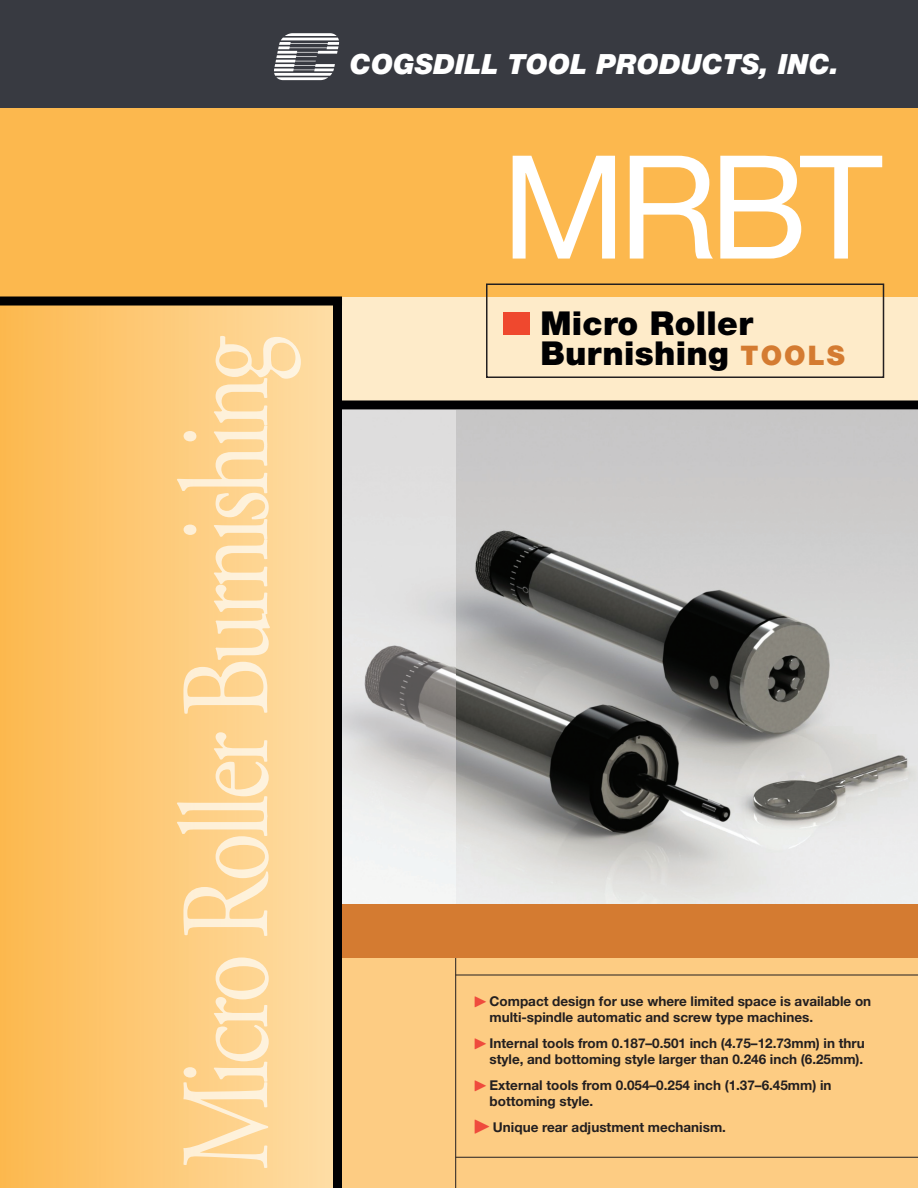
<style>
.page{position:relative;width:918px;height:1188px;background:#fff}
.page>*{position:absolute;margin:0;border:0;box-sizing:border-box;transform-origin:0 0}
.t1{font:144px "Helvetica Neue";color:#fff}
.t2{font:900 33px/30px "Helvetica Neue";letter-spacing:.01em;color:#000002}
.t3{font:italic 900 27.9px "Helvetica Neue";color:#fff}
.t4{font:700 13.5px/15.8px "Helvetica Neue";color:#231f20}
.s1{font-size:27px;color:#d47b31}
.s2{font-family:"Carta";font-weight:400;font-size:10.5px;color:#ef4b3d}
.s3{font-family:"Carta";font-weight:400;color:#ef4b3d}
</style>
<div class="page">
<div style="left:338px;top:918px;width:580px;height:270px;background:#fdcc83"></div>
<hr style="left:455px;top:950px;width:1px;height:238px;background:#231f20">
<img style="left:0;top:306px;width:333px;height:882px">
<div style="left:0;top:0;width:918px;height:301px;background:#fcb84e"></div>
<div style="left:0;top:0;width:918px;height:108px;background:#383a41"></div>
<svg style="left:274px;top:33px;width:65px;height:47px"></svg>
<img style="left:456px;top:410px;width:462px;height:494px">
<img style="left:342px;top:410px;width:114px;height:494px">
<div style="left:338px;top:297px;width:580px;height:108px;background:#feebc9"></div>
<div style="left:335px;top:400px;width:583px;height:10px;background:#000002"></div>
<div style="left:504px;top:312px;width:26px;height:23px;background:#ef482e"></div>
<div style="left:486px;top:284px;width:398px;height:94px;border:2px solid #231f20"></div>
<div style="left:0;top:297px;width:342px;height:9px;background:#000002"></div>
<div style="left:338px;top:904px;width:580px;height:54px;background:#d47b31"></div>
<div style="left:333px;top:297px;width:9px;height:891px;background:#000002"></div>
<img style="left:183px;top:836px;width:86px;height:332px">
<hr style="left:456px;top:1157px;width:462px;height:1px;background:#231f20">
<hr style="left:456px;top:975px;width:462px;height:1px;background:#231f20">
<h3 class="t3" style="left:350px;top:54px;width:491px">COGSDILL TOOL PRODUCTS, INC.</h3>
<h1 class="t1" style="left:501px;top:156px;width:383px">MRBT</h1>
<h2 class="t2" style="left:540px;top:311px;width:306px">Micro Roller<br>Burnishing <span class="s1">TOOLS</span></h2>
<p class="t4" style="left:490px;top:995px;width:383px;text-indent:-15px"><span class="s2">-</span> Compact design for use where limited space is available on multi-spindle automatic and screw type machines.</p>
<p class="t4" style="left:475px;top:1037px;width:392px;text-align:right"><span class="s2">-</span> Internal tools from 0.187–0.501 inch (4.75–12.73mm) in thru style, and bottoming style larger than 0.246 inch (6.25mm).</p>
<p class="t4" style="left:490px;top:1079px;width:344px;text-indent:-15px"><span class="s2">-</span> External tools from 0.054–0.254 inch (1.37–6.45mm) in bottoming style.</p>
<p class="t4" style="left:475px;top:1121px;width:253px"><span class="s3">-</span> Unique rear adjustment mechanism.</p>
</div>
